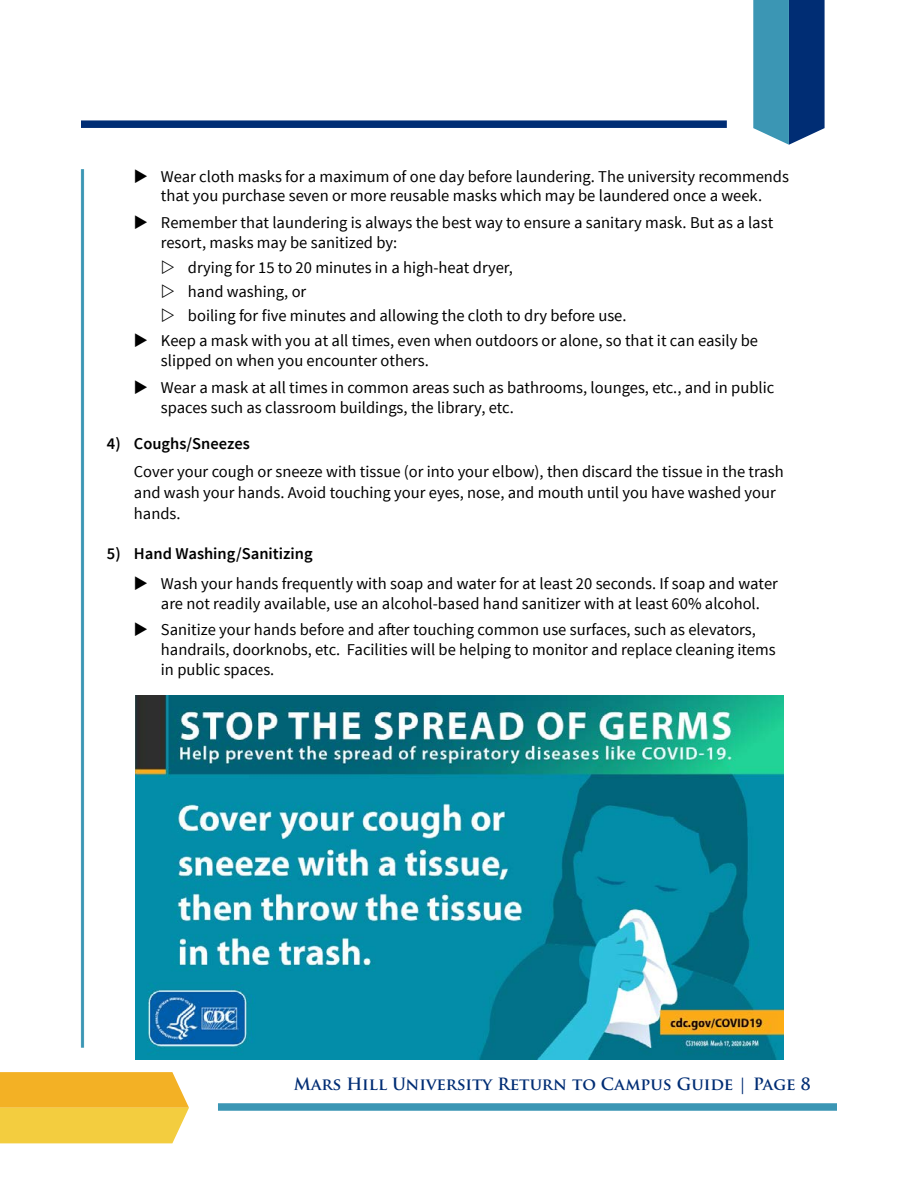
<style>
.page{position:relative;width:918px;height:1188px;background:#fff}
.page>*{position:absolute;margin:0;border:0;box-sizing:border-box;transform-origin:0 0}
.t1{font:16.5px/19.8px "Source Sans Pro";color:#000}
.t2{font:700 16.5px "Trajan Pro";color:#002d74}
.t3{font:600 16.5px "Source Sans Pro";color:#000}
</style>
<div class="page">
<svg style="left:0;top:1072px;width:189px;height:71px;background:#f3c13a"></svg>
<hr style="left:83px;top:169px;width:1px;height:879px;background:#3b96b4">
<hr style="left:82px;top:169px;width:1px;height:879px;background:#3b96b4">
<hr style="left:81px;top:169px;width:1px;height:879px;background:#3b96b4">
<div style="left:81px;top:120px;width:646px;height:8px;background:#002d74"></div>
<div style="left:218px;top:1103px;width:619px;height:8px;background:#3b96b4"></div>
<svg style="left:753px;top:0;width:72px;height:145px;background:#2c6b9a"></svg>
<img style="left:135px;top:695px;width:648px;height:365px">
<p class="t1" style="left:161px;top:166px;width:630px">Wear cloth masks for a maximum of one day before laundering. The university recommends that you purchase seven or more reusable masks which may be laundered once a week.</p>
<p class="t1" style="left:161px;top:213px;width:614px">Remember that laundering is always the best way to ensure a sanitary mask. But as a last resort, masks may be sanitized by:</p>
<p class="t1" style="left:188px;top:258px;width:326px">drying for 15 to 20 minutes in a high-heat dryer,</p>
<p class="t1" style="left:188px;top:282px;width:120px">hand washing, or</p>
<p class="t1" style="left:188px;top:306px;width:440px">boiling for five minutes and allowing the cloth to dry before use.</p>
<p class="t1" style="left:161px;top:331px;width:599px">Keep a mask with you at all times, even when outdoors or alone, so that it can easily be</p>
<p class="t1" style="left:161px;top:348px;width:615px;line-height:26.5px">slipped on when you encounter others.<br>Wear a mask at all times in common areas such as bathrooms, lounges, etc., and in public</p>
<p class="t1" style="left:161px;top:397px;width:354px">spaces such as classroom buildings, the library, etc.</p>
<p class="t3" style="left:107px;top:433px;width:144px">4) Coughs/Sneezes</p>
<p class="t1" style="left:134px;top:461px;width:651px;line-height:21px">Cover your cough or sneeze with tissue (or into your elbow), then discard the tissue in the trash and wash your hands. Avoid touching your eyes, nose, and mouth until you have washed your hands.</p>
<p class="t3" style="left:107px;top:543px;width:207px">5) Hand Washing/Sanitizing</p>
<p class="t1" style="left:161px;top:574px;width:618px">Wash your hands frequently with soap and water for at least 20 seconds. If soap and water are not readily available, use an alcohol-based hand sanitizer with at least 60% alcohol.</p>
<p class="t1" style="left:161px;top:620px;width:616px">Sanitize your hands before and after touching common use surfaces, such as elevators, handrails, doorknobs, etc. Facilities will be helping to monitor and replace cleaning items in public spaces.</p>
<p class="t2" style="left:294px;top:1074px;width:518px">Mars Hill University Return to Campus Guide | Page 8</p>
</div>
